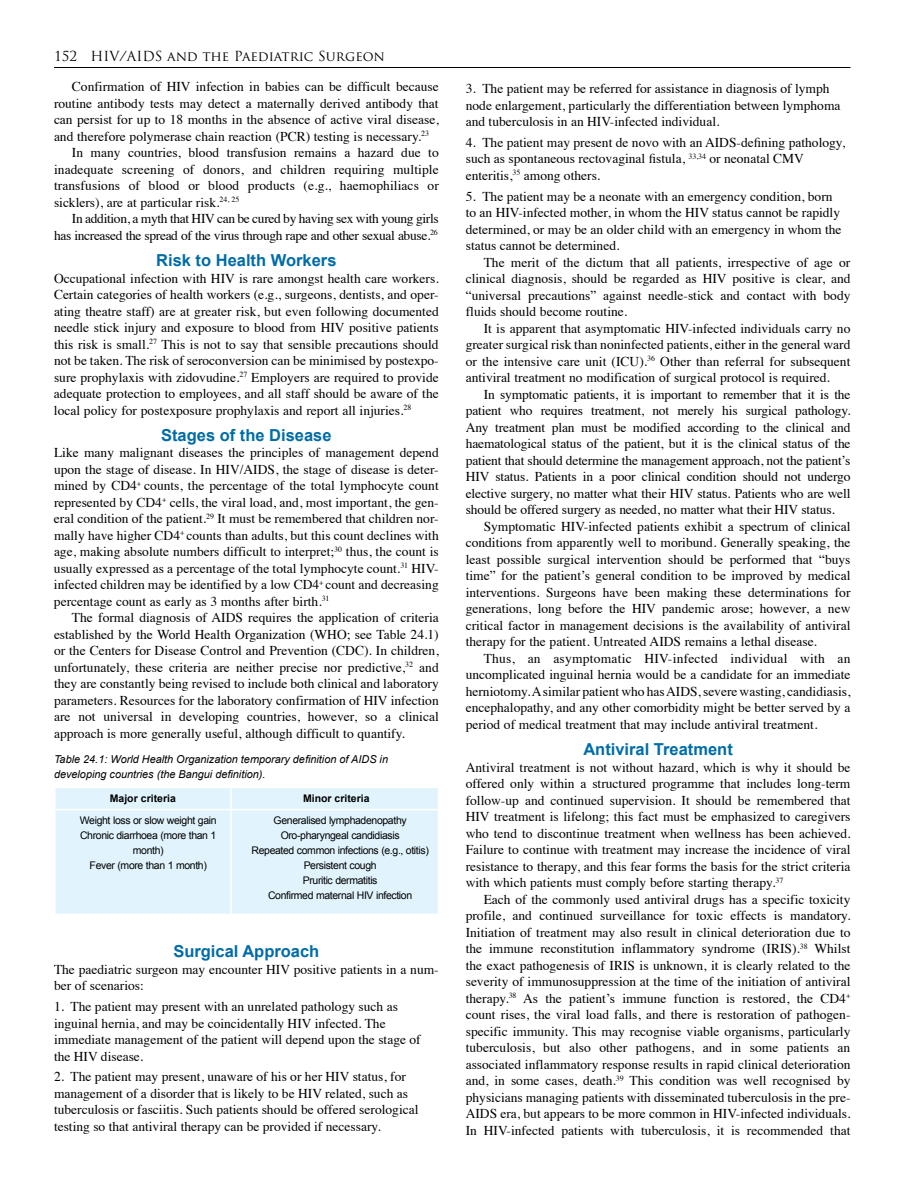
<style>
.page{position:relative;width:918px;height:1188px;background:#fff}
.page>*{position:absolute;margin:0;border:0;box-sizing:border-box;transform-origin:0 0}
.t1{font:700 16.5px "Arial";color:#006ca7}
.t2{font:13.5px/16.5px "Times";color:#000;text-align:justify}
.t3{font:13.5px "Times";letter-spacing:-.025em;color:#000}
.t4{font:13.5px "Trajan Pro";color:#000}
.t5{font:italic 10.8px/14.2px "Arial";color:#000}
.t6{font:10.5px/15px "Arial";letter-spacing:-.035em;color:#000;text-align:center}
.t7{font:700 10.5px "Arial";color:#000}
</style>
<div class="page">
<hr style="left:54px;top:67px;width:796px;height:1px;background:#000">
<div style="left:56px;top:788px;width:382px;height:126px;background:#e1f4fd"></div>
<hr style="left:230px;top:788px;width:2px;height:21px;background:#fff">
<hr style="left:54px;top:809px;width:177px;height:1px;background:#fff">
<hr style="left:231px;top:809px;width:208px;height:1px;background:#fff">
<hr style="left:230px;top:810px;width:2px;height:104px;background:#fff">
<p class="t4" style="left:54px;top:48px;width:332px">152 HIV/AIDS and the Paediatric Surgeon</p>
<p class="t2" style="left:72px;top:77px;width:368px">Confirmation of HIV infection in babies can be difficult because</p>
<p class="t2" style="left:54px;top:94px;width:386px">routine antibody tests may detect a maternally derived antibody that</p>
<p class="t2" style="left:54px;top:110px;width:386px">can persist for up to 18 months in the absence of active viral disease,</p>
<p class="t2" style="left:54px;top:127px;width:377px">and therefore polymerase chain reaction (PCR) testing is necessary.<sup>23</sup></p>
<p class="t2" style="left:72px;top:143px;width:368px">In many countries, blood transfusion remains a hazard due to</p>
<p class="t2" style="left:54px;top:160px;width:386px">inadequate screening of donors, and children requiring multiple</p>
<p class="t2" style="left:54px;top:176px;width:386px">transfusions of blood or blood products (e.g., haemophiliacs or</p>
<p class="t2" style="left:54px;top:193px;width:187px">sicklers), are at particular risk.<sup>24,</sup> <sup>25</sup></p>
<p class="t3" style="left:72px;top:206px;width:368px">In addition, a myth that HIV can be cured by having sex with young girls</p>
<p class="t3" style="left:54px;top:222px;width:385px">has increased the spread of the virus through rape and other sexual abuse.<sup>26</sup></p>
<p class="t1" style="left:156px;top:249px;width:182px">Risk to Health Workers</p>
<p class="t2" style="left:54px;top:269px;width:386px">Occupational infection with HIV is rare amongst health care workers.<br>Certain categories of health workers (e.g., surgeons, dentists, and oper&shy;ating theatre staff) are at greater risk, but even following documented needle stick injury and exposure to blood from HIV positive patients this risk is small.<sup>27</sup> This is not to say that sensible precautions should not be taken. The risk of seroconversion can be minimised by postexpo&shy;sure prophylaxis with zidovudine.<sup>27</sup> Employers are required to provide adequate protection to employees, and all staff should be aware of the local policy for postexposure prophylaxis and report all injuries.<sup>28</sup></p>
<p class="t1" style="left:161px;top:424px;width:172px">Stages of the Disease</p>
<p class="t2" style="left:54px;top:443px;width:386px">Like many malignant diseases the principles of management depend upon the stage of disease. In HIV/AIDS, the stage of disease is deter&shy;mined by CD4<sup>+</sup> counts, the percentage of the total lymphocyte count represented by CD4<sup>+</sup> cells, the viral load, and, most important, the gen&shy;eral condition of the patient.<sup>29</sup> It must be remembered that children nor&shy;mally have higher CD4<sup>+</sup> counts than adults, but this count declines with age, making absolute numbers difficult to interpret;<sup>30</sup> thus, the count is usually expressed as a percentage of the total lymphocyte count.<sup>31</sup> HIV&shy;infected children may be identified by a low CD4<sup>+</sup> count and decreasing percentage count as early as 3 months after birth.<sup>31</sup></p>
<p class="t2" style="left:54px;top:608px;width:386px;text-indent:18px">The formal diagnosis of AIDS requires the application of criteria established by the World Health Organization (WHO; see Table 24.1) or the Centers for Disease Control and Prevention (CDC). In children, unfortunately, these criteria are neither precise nor predictive,<sup>32</sup> and they are constantly being revised to include both clinical and laboratory parameters. Resources for the laboratory confirmation of HIV infection are not universal in developing countries, however, so a clinical approach is more generally useful, although difficult to quantify.</p>
<p class="t5" style="left:54px;top:753px;width:336px">Table 24.1: World Health Organization temporary definition of AIDS in developing countries (the Bangui definition).</p>
<p class="t7" style="left:110px;top:791px;width:68px">Major criteria</p>
<p class="t7" style="left:303px;top:791px;width:68px">Minor criteria</p>
<p class="t6" style="left:80px;top:813px;width:138px">Weight loss or slow weight gain<br>Chronic diarrhoea (more than 1 month)<br>Fever (more than 1 month)</p>
<p class="t6" style="left:252px;top:813px;width:179px">Generalised lymphadenopathy<br>Oro-pharyngeal candidiasis<br>Repeated common infections (e.g., otitis)<br>Persistent cough<br>Pruritic dermatitis<br>Confirmed maternal HIV infection</p>
<p class="t1" style="left:173px;top:941px;width:148px">Surgical Approach</p>
<p class="t2" style="left:54px;top:960px;width:386px">The paediatric surgeon may encounter HIV positive patients in a num&shy;ber of scenarios:</p>
<p class="t2" style="left:54px;top:997px;width:368px;text-align:left">1. The patient may present with an unrelated pathology such as inguinal hernia, and may be coincidentally HIV infected. The immediate management of the patient will depend upon the stage of the HIV disease.</p>
<p class="t2" style="left:54px;top:1067px;width:366px;text-align:left">2. The patient may present, unaware of his or her HIV status, for management of a disorder that is likely to be HIV related, such as tuberculosis or fasciitis. Such patients should be offered serological testing so that antiviral therapy can be provided if necessary.</p>
<p class="t2" style="left:466px;top:79px;width:376px;text-align:left">3. The patient may be referred for assistance in diagnosis of lymph node enlargement, particularly the differentiation between lymphoma and tuberculosis in an HIV-infected individual.</p>
<p class="t2" style="left:466px;top:133px;width:381px;text-align:left">4. The patient may present de novo with an AIDS-defining pathology, such as spontaneous rectovaginal fistula, <sup>33,34</sup> or neonatal CMV enteritis,<sup>35</sup> among others.</p>
<p class="t2" style="left:466px;top:187px;width:377px;text-align:left">5. The patient may be a neonate with an emergency condition, born to an HIV-infected mother, in whom the HIV status cannot be rapidly determined, or may be an older child with an emergency in whom the status cannot be determined.</p>
<p class="t2" style="left:466px;top:253px;width:386px;text-indent:18px">The merit of the dictum that all patients, irrespective of age or clinical diagnosis, should be regarded as HIV positive is clear, and “universal precautions” against needle-stick and contact with body fluids should become routine.</p>
<p class="t2" style="left:466px;top:319px;width:386px;text-indent:18px">It is apparent that asymptomatic HIV-infected individuals carry no greater surgical risk than noninfected patients, either in the general ward or the intensive care unit (ICU).<sup>36</sup> Other than referral for subsequent antiviral treatment no modification of surgical protocol is required.</p>
<p class="t2" style="left:466px;top:385px;width:386px;text-indent:18px">In symptomatic patients, it is important to remember that it is the patient who requires treatment, not merely his surgical pathology.<br>Any treatment plan must be modified according to the clinical and haematological status of the patient, but it is the clinical status of the patient that should determine the management approach, not the patient’s HIV status. Patients in a poor clinical condition should not undergo elective surgery, no matter what their HIV status. Patients who are well should be offered surgery as needed, no matter what their HIV status.</p>
<p class="t2" style="left:466px;top:517px;width:386px;text-indent:18px">Symptomatic HIV-infected patients exhibit a spectrum of clinical conditions from apparently well to moribund. Generally speaking, the least possible surgical intervention should be performed that “buys time” for the patient’s general condition to be improved by medical interventions. Surgeons have been making these determinations for generations, long before the HIV pandemic arose; however, a new critical factor in management decisions is the availability of antiviral therapy for the patient. Untreated AIDS remains a lethal disease.</p>
<p class="t2" style="left:466px;top:649px;width:386px;text-indent:18px">Thus, an asymptomatic HIV-infected individual with an uncomplicated inguinal hernia would be a candidate for an immediate herniotomy. A similar patient who has AIDS, severe wasting, candidiasis, encephalopathy, and any other comorbidity might be better served by a period of medical treatment that may include antiviral treatment.</p>
<p class="t1" style="left:583px;top:738px;width:151px">Antiviral Treatment</p>
<p class="t2" style="left:466px;top:758px;width:386px">Antiviral treatment is not without hazard, which is why it should be offered only within a structured programme that includes long-term follow-up and continued supervision. It should be remembered that HIV treatment is lifelong; this fact must be emphasized to caregivers who tend to discontinue treatment when wellness has been achieved.<br>Failure to continue with treatment may increase the incidence of viral resistance to therapy, and this fear forms the basis for the strict criteria with which patients must comply before starting therapy.<sup>37</sup></p>
<p class="t2" style="left:466px;top:890px;width:386px;text-indent:18px">Each of the commonly used antiviral drugs has a specific toxicity profile, and continued surveillance for toxic effects is mandatory.<br>Initiation of treatment may also result in clinical deterioration due to the immune reconstitution inflammatory syndrome (IRIS).<sup>38</sup> Whilst the exact pathogenesis of IRIS is unknown, it is clearly related to the severity of immunosuppression at the time of the initiation of antiviral therapy.<sup>38</sup> As the patient’s immune function is restored, the CD4<sup>+ </sup>count rises, the viral load falls, and there is restoration of pathogen&shy;specific immunity. This may recognise viable organisms, particularly tuberculosis, but also other pathogens, and in some patients an associated inflammatory response results in rapid clinical deterioration and, in some cases, death.<sup>39</sup> This condition was well recognised by physicians managing patients with disseminated tuberculosis in the pre-AIDS era, but appears to be more common in HIV-infected individuals.<br>In HIV-infected patients with tuberculosis, it is recommended that</p>
</div>
